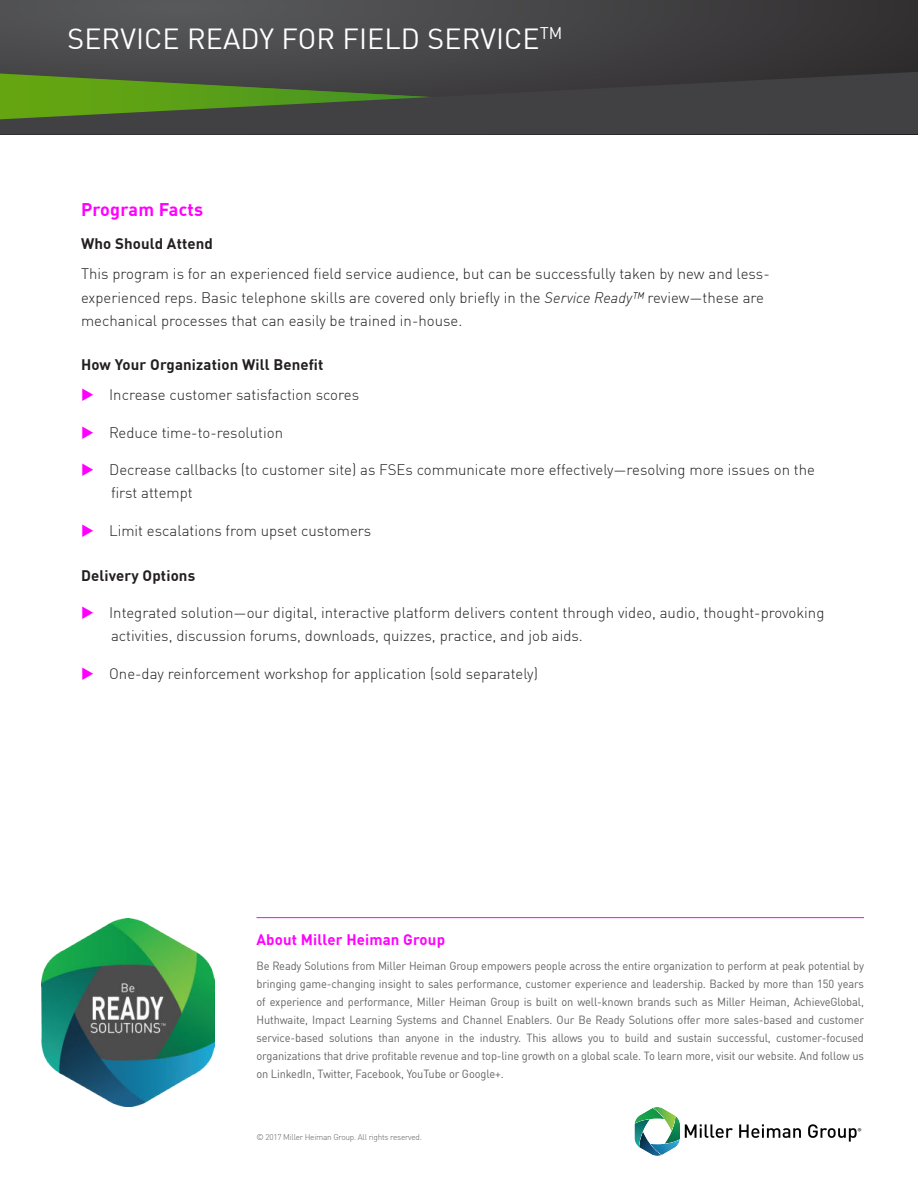
<style>
.page{position:relative;width:918px;height:1188px;background:#fff}
.page>*{position:absolute;margin:0;border:0;box-sizing:border-box;transform-origin:0 0}
.t1{font:28.5px "DIN Offc Pro";letter-spacing:.005em;color:#fff}
.t2{font:700 18px "DIN Offc Pro";letter-spacing:.01em;color:#f0f}
.t3{font:300 15px/23.2px "DIN Offc Pro";color:#231f20}
.t4{font:700 15px "DIN Offc Pro";letter-spacing:.01em;color:#231f20}
.t5{font:700 15px "DIN Offc Pro";letter-spacing:.01em;color:#f0f}
.t6{font:11.7px/18px "DIN Offc Pro";letter-spacing:-.01em;color:#636366;text-align:justify;scale:.95 1}
.t7{font:10.05px "Myriad Pro";color:#231f20}
.t8{font:300 8.25px "DIN Offc Pro";letter-spacing:-.03em;color:#636366}
.s1{font-style:italic}
.s2{color:#f0f}
</style>
<div class="page">
<div style="left:0;top:0;width:918px;height:135px;background:linear-gradient(to right,#575759,#353234)"></div>
<img style="left:42px;top:918px;width:173px;height:189px">
<hr style="left:256px;top:917px;width:608px;height:1px;background:#f0f">
<svg style="left:0;top:70px;width:918px;height:64px;fill:#414042"></svg>
<svg style="left:634px;top:1107px;width:99px;height:49px"></svg>
<svg style="left:739px;top:1124px;width:62px;height:14px"></svg>
<svg style="left:808px;top:1124px;width:49px;height:18px"></svg>
<h1 class="t1" style="left:68px;top:28px;width:497px">SERVICE READY FOR FIELD SERVICE<sup>TM</sup></h1>
<h2 class="t2" style="left:81px;top:203px;width:124px">Program Facts</h2>
<p class="t4" style="left:81px;top:239px;width:134px">Who Should Attend</p>
<p class="t3" style="left:81px;top:261px;width:690px">This program is for an experienced field service audience, but can be successfully taken by new and less&shy;experienced reps. Basic telephone skills are covered only briefly in the <span class="s1">Service Ready™</span> review—these are mechanical processes that can easily be trained in-house.</p>
<p class="t4" style="left:81px;top:352px;width:244px">How Your Organization Will Benefit</p>
<p class="t3" style="left:81px;top:384px;width:280px"><span class="s2">◆</span> Increase customer satisfaction scores</p>
<p class="t3" style="left:81px;top:422px;width:204px"><span class="s2">◆</span> Reduce time-to-resolution</p>
<p class="t3" style="left:111px;top:459px;width:706px;text-indent:-30px"><span class="s2">◆</span> Decrease callbacks (to customer site) as FSEs communicate more effectively—resolving more issues on the first attempt</p>
<p class="t3" style="left:81px;top:520px;width:292px"><span class="s2">◆</span> Limit escalations from upset customers</p>
<p class="t4" style="left:81px;top:570px;width:116px">Delivery Options</p>
<p class="t3" style="left:111px;top:602px;width:715px;text-indent:-30px"><span class="s2">◆</span> Integrated solution—our digital, interactive platform delivers content through video, audio, thought-provoking activities, discussion forums, downloads, quizzes, practice, and job aids.</p>
<p class="t3" style="left:81px;top:663px;width:459px"><span class="s2">◆</span> One-day reinforcement workshop for application (sold separately)</p>
<p class="t5" style="left:256px;top:934px;width:190px">About Miller Heiman Group</p>
<p class="t6" style="left:256px;top:958px;width:641px">Be Ready Solutions from Miller Heiman Group empowers people across the entire organization to perform at peak potential by bringing game-changing insight to sales performance, customer experience and leadership. Backed by more than 150 years of experience and performance, Miller Heiman Group is built on well-known brands such as Miller Heiman, AchieveGlobal, Huthwaite, Impact Learning Systems and Channel Enablers. Our Be Ready Solutions offer more sales-based and customer service-based solutions than anyone in the industry. This allows you to build and sustain successful, customer-focused organizations that drive profitable revenue and top-line growth on a global scale. To learn more, visit our website. And follow us on LinkedIn, Twitter, Facebook, YouTube or Google+.</p>
<p class="t8" style="left:256px;top:1134px;width:167px">© 2017 Miller Heiman Group. All rights reserved.</p>
<p class="t7" style="left:858px;top:1126px;width:6px">®</p>
</div>
